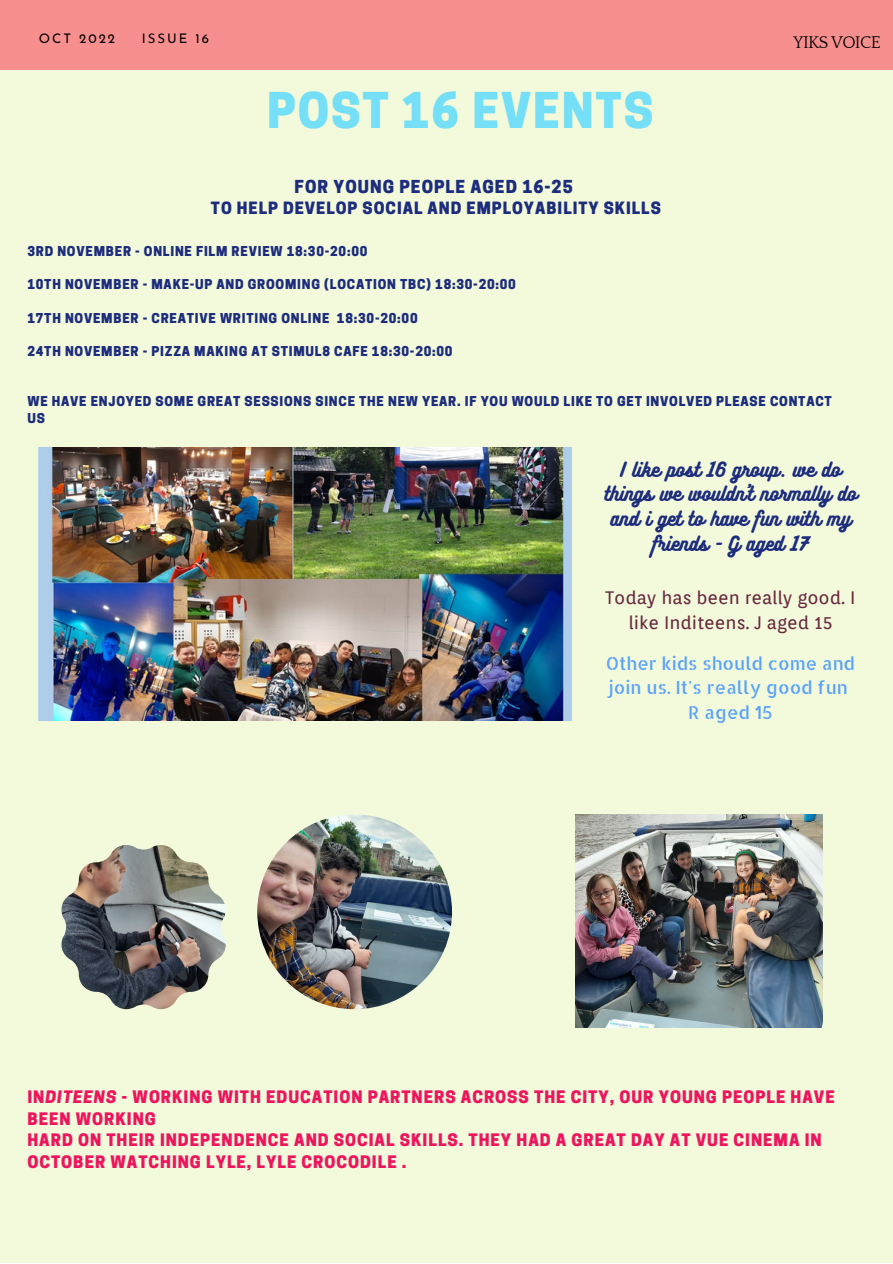
<style>
.page{position:relative;width:893px;height:1264px;background:#fff}
.page>*{position:absolute;margin:0;border:0;box-sizing:border-box;transform-origin:0 0}
.t1{font:800 46.35px "Cooper Hewitt";letter-spacing:.04em;color:#74dff6}
.t2{font:18px/24.8px "Bukhari Script";color:#1d2c7c;text-align:center}
.t3{font:18px/24.8px "Allerta Stencil";color:#5ba3f8;text-align:center}
.t4{font:18px/24.8px "Orienta";color:#672a3f;text-align:center}
.t5{font:17.4px "Quattrocento";letter-spacing:-.04em;color:#000}
.t6{font:800 16.8px "Cooper Hewitt";letter-spacing:.06em;color:#1d2c7c}
.t7{font:800 16.2px/21.6px "Cooper Hewitt";letter-spacing:.06em;color:#ed155d}
.t8{font:800 15.9px "Cooper Hewitt";letter-spacing:.06em;color:#1d2c7c}
.t9{font:13.2px "Josefin Sans";letter-spacing:.15em;color:#000}
.t10{font:800 12.75px/16.6px "Cooper Hewitt";letter-spacing:.06em;color:#1d2c7c}
.s1{font-style:italic}
</style>
<div class="page">
<div style="left:0;top:0;width:892px;height:1262px;background:#f3fadc"></div>
<img style="left:39px;top:447px;width:532px;height:273px">
<div style="left:0;top:0;width:892px;height:70px;background:#f88f8f"></div>
<img style="left:575px;top:814px;width:247px;height:213px">
<img style="left:61px;top:845px;width:165px;height:164px">
<img style="left:257px;top:814px;width:195px;height:195px;border-radius:50%">
<p class="t9" style="left:39px;top:33px;width:78px">OCT 2022</p>
<h3 class="t5" style="left:793px;top:33px;width:89px">YIKS VOICE</h3>
<p class="t9" style="left:142px;top:33px;width:69px">ISSUE 16</p>
<h1 class="t1" style="left:267px;top:94px;width:387px">POST 16 EVENTS</h1>
<h3 class="t6" style="left:294px;top:180px;width:279px">FOR YOUNG PEOPLE AGED 16-25</h3>
<p class="t8" style="left:211px;top:202px;width:451px">TO HELP DEVELOP SOCIAL AND EMPLOYABILITY SKILLS</p>
<p class="t10" style="left:27px;top:244px;width:341px">3RD NOVEMBER - ONLINE FILM REVIEW 18:30-20:00</p>
<p class="t10" style="left:27px;top:278px;width:490px">10TH NOVEMBER - MAKE-UP AND GROOMING (LOCATION TBC) 18:30-20:00</p>
<p class="t10" style="left:27px;top:311px;width:391px">17TH NOVEMBER - CREATIVE WRITING ONLINE 18:30-20:00</p>
<p class="t10" style="left:27px;top:344px;width:426px">24TH NOVEMBER - PIZZA MAKING AT STIMUL8 CAFE 18:30-20:00</p>
<p class="t10" style="left:27px;top:394px;width:805px">WE HAVE ENJOYED SOME GREAT SESSIONS SINCE THE NEW YEAR. IF YOU WOULD LIKE TO GET INVOLVED PLEASE CONTACT<br>US</p>
<h2 class="t2" style="left:604px;top:456px;width:254px">I like post 16 group. we do things we wouldn't normally do and i get to have fun with my friends - G aged 17</h2>
<h2 class="t4" style="left:605px;top:585px;width:251px">Today has been really good. I like Inditeens. J aged 15</h2>
<h2 class="t3" style="left:605px;top:650px;width:251px">Other kids should come and join us. It's really good fun<br>R aged 15</h2>
<p class="t7" style="left:27px;top:1088px;width:808px">IN<span class="s1">DITEENS</span> - WORKING WITH EDUCATION PARTNERS ACROSS THE CITY, OUR YOUNG PEOPLE HAVE BEEN WORKING<br>HARD ON THEIR INDEPENDENCE AND SOCIAL SKILLS. THEY HAD A GREAT DAY AT VUE CINEMA IN OCTOBER WATCHING LYLE, LYLE CROCODILE .</p>
</div>
